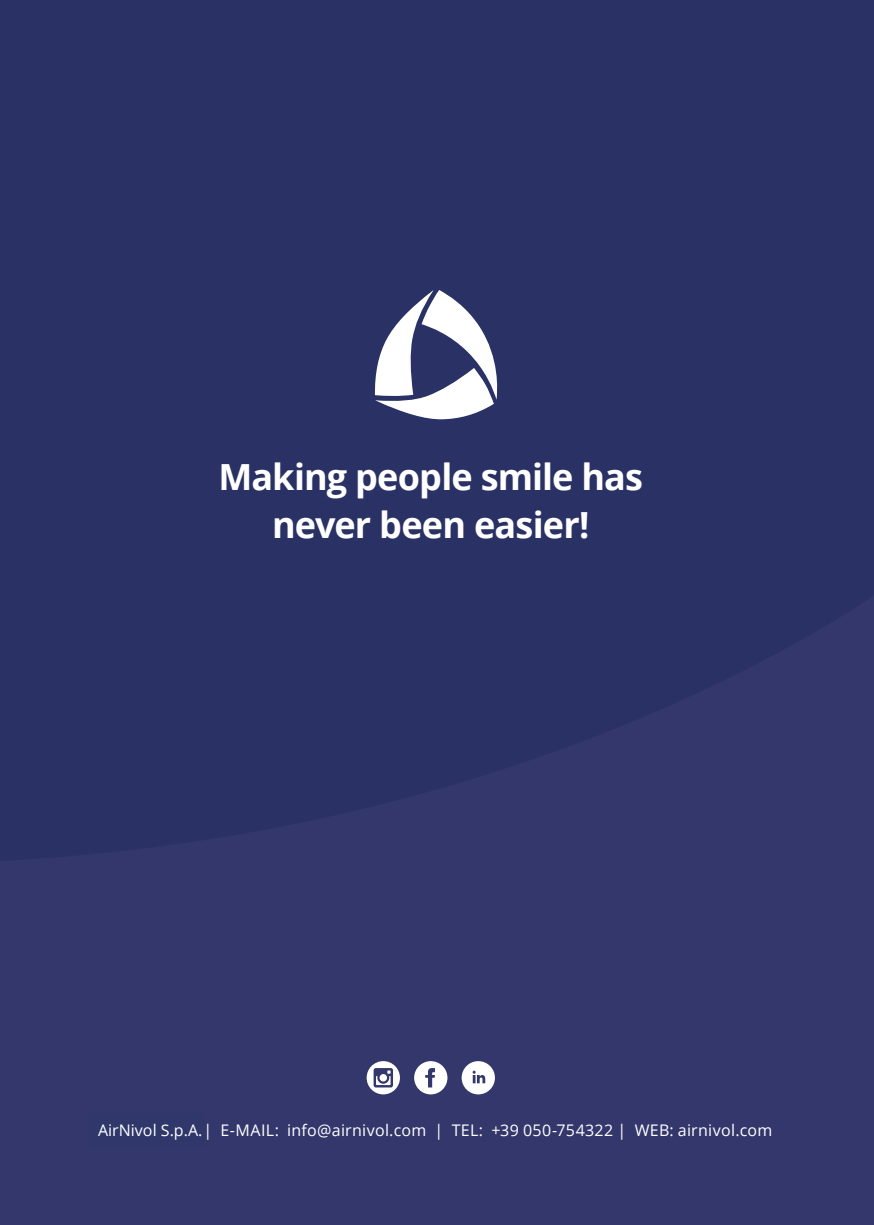
<style>
.page{position:relative;width:874px;height:1225px;background:#fff}
.page>*{position:absolute;margin:0;border:0;box-sizing:border-box;transform-origin:0 0}
.t1{font:700 36px/48px "Open Sans";letter-spacing:-.025em;color:#fff;text-align:center}
.t2{font:16px "Open Sans";letter-spacing:.015em;color:#fff}
.t3{font:16px "Open Sans";color:#fff}
</style>
<div class="page">
<div style="left:0;top:0;width:873px;height:1225px;background:#293165"></div>
<svg style="left:374px;top:290px;width:124px;height:129px"></svg>
<svg style="left:366px;top:1061px;width:34px;height:33px"></svg>
<svg style="left:461px;top:1061px;width:33px;height:33px"></svg>
<svg style="left:414px;top:1061px;width:33px;height:33px"></svg>
<div style="left:88px;top:1112px;width:117px;height:35px;background:#2f376b"></div>
<h1 class="t1" style="left:218px;top:452px;width:426px">Making people smile has never been easier!</h1>
<p class="t3" style="left:98px;top:1119px;width:106px">AirNivol S.p.A.</p>
<p class="t2" style="left:102px;top:1119px;width:671px">AirNivol S.r.l. | E-MAIL: info@airnivol.com | TEL: +39 050-754322 | WEB: airnivol.com</p>
</div>
